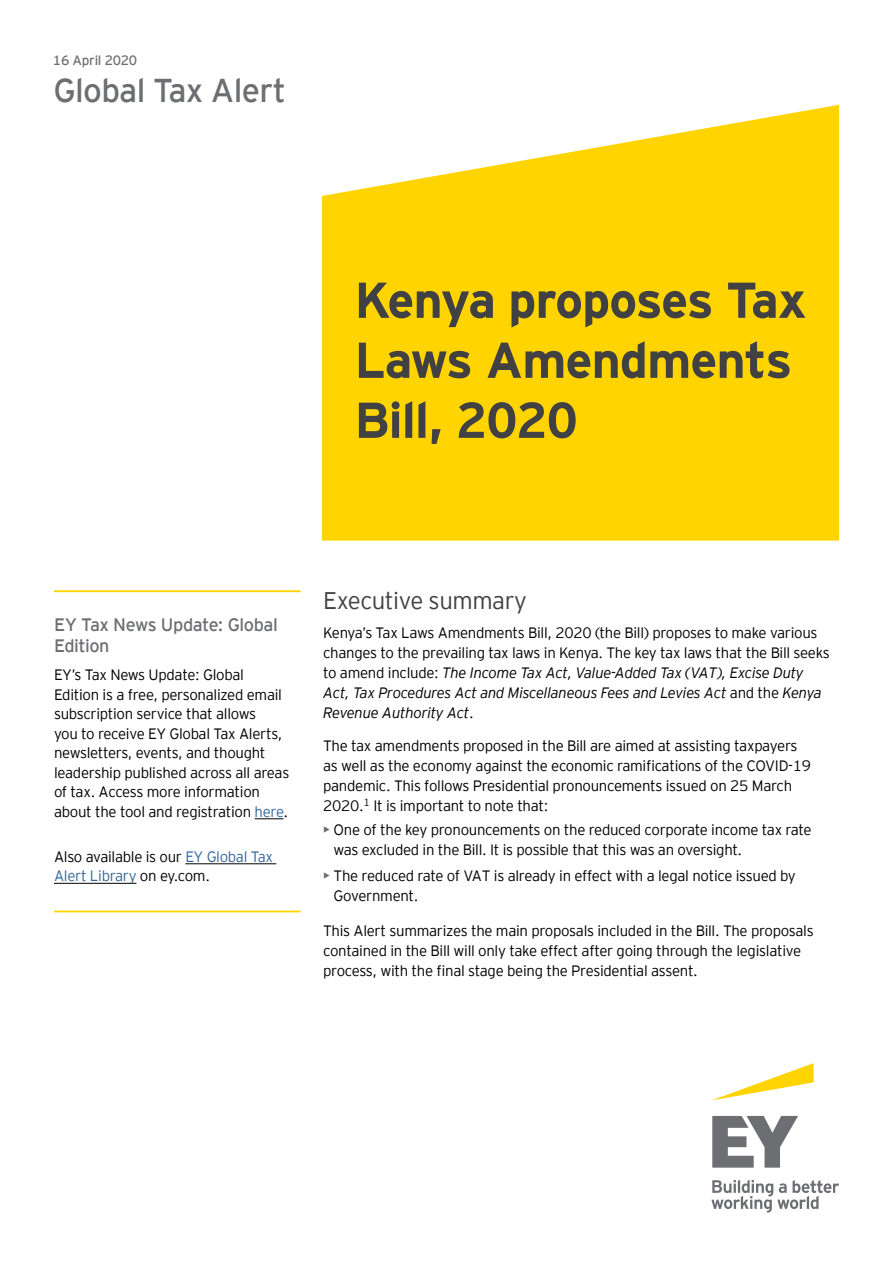
<style>
.page{position:relative;width:893px;height:1263px;background:#fff}
.page>*{position:absolute;margin:0;border:0;box-sizing:border-box;transform-origin:0 0}
.t1{font:700 50.25px/60px "EY Interstate";letter-spacing:-.02em;color:#414042}
.t2{font:33px "EY Interstate";letter-spacing:-.02em;color:#6d6e71}
.t3{font:300 24px "EY Interstate";letter-spacing:-.02em;color:#414042}
.t4{font:18px/21px "EY Interstate";letter-spacing:-.025em;color:#6d6e71}
.t5{font:300 15px/19.8px "EY Interstate";letter-spacing:-.02em;color:#000}
.t6{font:13.5px "EY Interstate";letter-spacing:-.02em;color:#6d6e71}
.s1{color:#369}
.s2{font-style:italic}
.s3{font-weight:400;color:#6d6e71}
</style>
<div class="page">
<svg style="left:322px;top:105px;width:517px;height:436px;background:#ffd81a"></svg>
<hr style="left:54px;top:590px;width:247px;height:2px;background:#ffd400">
<svg style="left:255px;top:818px;width:28px;height:1px"></svg>
<hr style="left:185px;top:863px;width:91px;height:1px;background:#000">
<hr style="left:54px;top:883px;width:82px;height:1px;background:#000">
<hr style="left:54px;top:910px;width:247px;height:2px;background:#ffd400">
<svg style="left:713px;top:1063px;width:101px;height:37px"></svg>
<svg style="left:711px;top:1116px;width:128px;height:96px"></svg>
<p class="t6" style="left:53px;top:50px;width:86px">16 April 2020</p>
<h2 class="t2" style="left:53px;top:67px;width:234px">Global Tax Alert</h2>
<h1 class="t1" style="left:354px;top:267px;width:454px">Kenya proposes Tax<br>Laws Amendments<br>Bill, 2020</h1>
<p class="t4" style="left:54px;top:613px;width:225px">EY Tax News Update: Global<br>Edition</p>
<p class="t5" style="left:54px;top:664px;width:237px">EY’s Tax News Update: Global Edition is a free, personalized email subscription service that allows<br>you to receive EY Global Tax Alerts, newsletters, events, and thought leadership published across all areas of tax. Access more information about the tool and registration <span class="s1">here</span>.</p>
<p class="t5" style="left:54px;top:846px;width:221px">Also available is our <span class="s1">EY Global Tax<br>Alert Library</span> on ey.com.</p>
<h3 class="t3" style="left:323px;top:584px;width:205px">Executive summary</h3>
<p class="t5" style="left:323px;top:622px;width:508px">Kenya’s Tax Laws Amendments Bill, 2020 (the Bill) proposes to make various changes to the prevailing tax laws in Kenya. The key tax laws that the Bill seeks to amend include: <span class="s2">The Income Tax Act, Value-Added Tax (VAT), Excise Duty Act, Tax Procedures Act and Miscellaneous Fees and Levies Act</span> and the <span class="s2">Kenya Revenue Authority Act</span>.</p>
<p class="t5" style="left:323px;top:735px;width:489px">The tax amendments proposed in the Bill are aimed at assisting taxpayers as well as the economy against the economic ramifications of the COVID-19 pandemic. This follows Presidential pronouncements issued on 25 March 2020.<sup>1</sup> It is important to note that:</p>
<p class="t5" style="left:334px;top:819px;width:479px;text-indent:-10px"><span class="s3">•</span> One of the key pronouncements on the reduced corporate income tax rate was excluded in the Bill. It is possible that this was an oversight.</p>
<p class="t5" style="left:334px;top:865px;width:464px;text-indent:-10px"><span class="s3">•</span> The reduced rate of VAT is already in effect with a legal notice issued by<br>Government.</p>
<p class="t5" style="left:323px;top:920px;width:492px">This Alert summarizes the main proposals included in the Bill. The proposals contained in the Bill will only take effect after going through the legislative process, with the final stage being the Presidential assent.</p>
</div>
